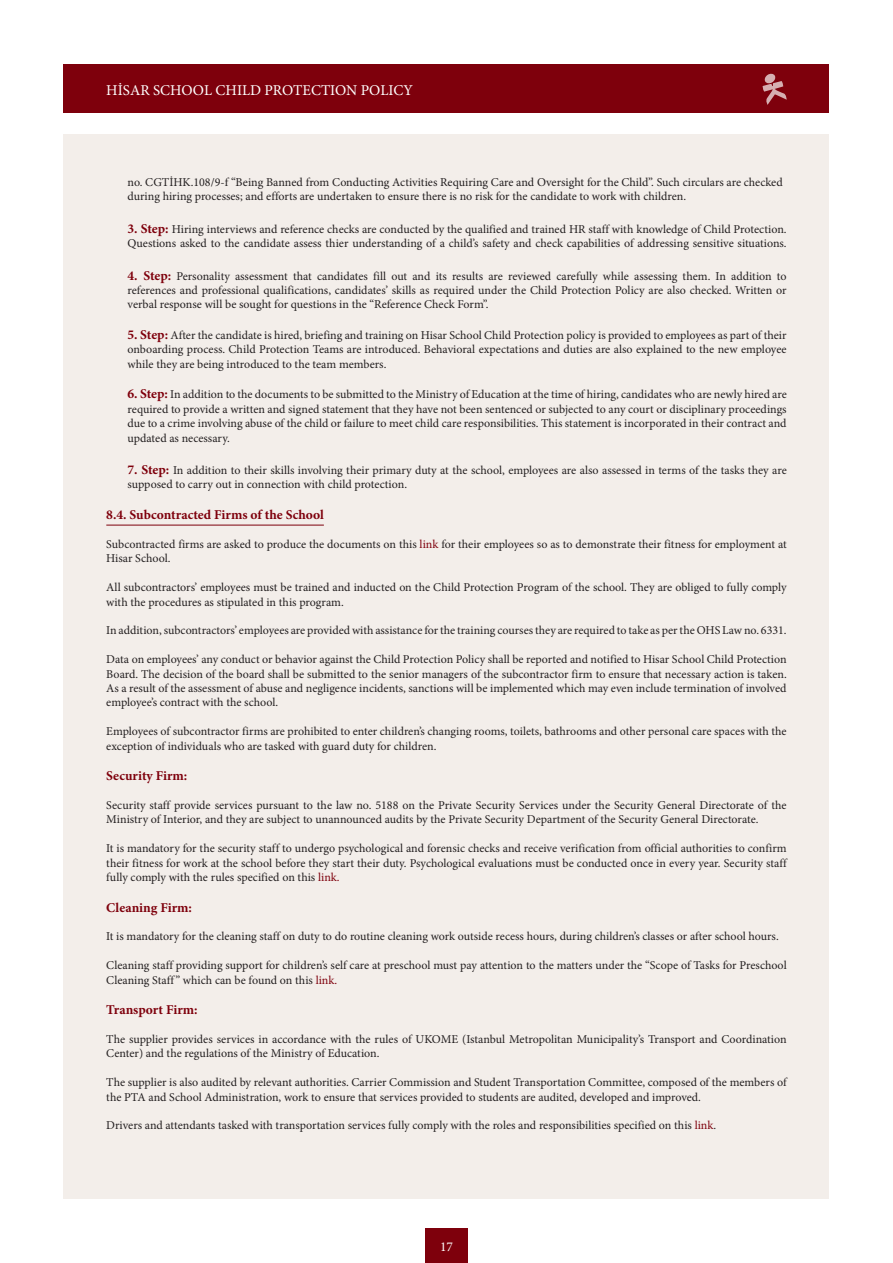
<style>
.page{position:relative;width:893px;height:1263px;background:#fff}
.page>*{position:absolute;margin:0;border:0;box-sizing:border-box;transform-origin:0 0}
.t1{font:15px "Minion Pro";color:#fff}
.t2{font:700 13.5px "Minion Pro";color:#7e000c}
.t3{font:13.5px "Minion Pro";color:#fff}
.t4{font:12px/14.4px "Minion Pro";color:#231f20}
.s1{font-weight:700;font-size:13.5px;color:#7e000c}
.s2{color:#7e000c}
</style>
<div class="page">
<div style="left:425px;top:1229px;width:43px;height:34px;background:#7e000c"></div>
<div style="left:64px;top:134px;width:765px;height:1065px;background:#f3eeea"></div>
<hr style="left:106px;top:525px;width:218px;height:1px;background:#7e000c">
<div style="left:64px;top:64px;width:765px;height:48px;background:#7e000c"></div>
<svg style="left:763px;top:73px;width:24px;height:32px"></svg>
<p class="t1" style="left:106px;top:80px;width:308px">HİSAR SCHOOL CHILD PROTECTION POLICY</p>
<p class="t4" style="left:128px;top:175px;width:657px">no. CGTİHK.108/9-f “Being Banned from Conducting Activities Requiring Care and Oversight for the Child”. Such circulars are checked</p>
<p class="t4" style="left:128px;top:189px;width:560px">during hiring processes; and efforts are undertaken to ensure there is no risk for the candidate to work with children.</p>
<p class="t4" style="left:128px;top:222px;width:661px"><span class="s1">3. Step:</span> Hiring interviews and reference checks are conducted by the qualified and trained HR staff with knowledge of Child Protection.</p>
<p class="t4" style="left:128px;top:236px;width:660px">Questions asked to the candidate assess thier understanding of a child’s safety and check capabilities of addressing sensitive situations.</p>
<p class="t4" style="left:128px;top:269px;width:661px"><span class="s1">4. Step:</span> Personality assessment that candidates fill out and its results are reviewed carefully while assessing them. In addition to</p>
<p class="t4" style="left:128px;top:283px;width:661px">references and professional qualifications, candidates’ skills as required under the Child Protection Policy are also checked. Written or</p>
<p class="t4" style="left:128px;top:297px;width:362px">verbal response will be sought for questions in the “Reference Check Form”.</p>
<p class="t4" style="left:128px;top:328px;width:661px"><span class="s1">5. Step:</span> After the candidate is hired, briefing and training on Hisar School Child Protection policy is provided to employees as part of their</p>
<p class="t4" style="left:128px;top:342px;width:660px">onboarding process. Child Protection Teams are introduced. Behavioral expectations and duties are also explained to the new employee</p>
<p class="t4" style="left:128px;top:357px;width:260px">while they are being introduced to the team members.</p>
<p class="t4" style="left:128px;top:387px;width:661px"><span class="s1">6. Step:</span> In addition to the documents to be submitted to the Ministry of Education at the time of hiring, candidates who are newly hired are</p>
<p class="t4" style="left:128px;top:402px;width:661px">required to provide a written and signed statement that they have not been sentenced or subjected to any court or disciplinary proceedings</p>
<p class="t4" style="left:128px;top:416px;width:661px">due to a crime involving abuse of the child or failure to meet child care responsibilities. This statement is incorporated in their contract and</p>
<p class="t4" style="left:128px;top:431px;width:104px">updated as necessary.</p>
<p class="t4" style="left:128px;top:463px;width:661px"><span class="s1">7. Step:</span> In addition to their skills involving their primary duty at the school, employees are also assessed in terms of the tasks they are</p>
<p class="t4" style="left:128px;top:477px;width:281px">supposed to carry out in connection with child protection.</p>
<p class="t2" style="left:106px;top:505px;width:219px">8.4. Subcontracted Firms of the School</p>
<p class="t4" style="left:106px;top:537px;width:682px">Subcontracted firms are asked to produce the documents on this <span class="s2">link</span> for their employees so as to demonstrate their fitness for employment at<br>Hisar School.</p>
<p class="t4" style="left:106px;top:580px;width:682px">All subcontractors’ employees must be trained and inducted on the Child Protection Program of the school. They are obliged to fully comply with the procedures as stipulated in this program.</p>
<p class="t4" style="left:106px;top:623px;width:682px">In addition, subcontractors’ employees are provided with assistance for the training courses they are required to take as per the OHS Law no. 6331.</p>
<p class="t4" style="left:106px;top:652px;width:682px;text-align:justify">Data on employees’ any conduct or behavior against the Child Protection Policy shall be reported and notified to Hisar School Child Protection Board. The decision of the board shall be submitted to the senior managers of the subcontractor firm to ensure that necessary action is taken.<br>As a result of the assessment of abuse and negligence incidents, sanctions will be implemented which may even include termination of involved employee’s contract with the school.</p>
<p class="t4" style="left:106px;top:724px;width:682px">Employees of subcontractor firms are prohibited to enter children’s changing rooms, toilets, bathrooms and other personal care spaces with the exception of individuals who are tasked with guard duty for children.</p>
<p class="t2" style="left:106px;top:766px;width:83px">Security Firm:</p>
<p class="t4" style="left:106px;top:798px;width:682px">Security staff provide services pursuant to the law no. 5188 on the Private Security Services under the Security General Directorate of the<br>Ministry of Interior, and they are subject to unannounced audits by the Private Security Department of the Security General Directorate.</p>
<p class="t4" style="left:106px;top:841px;width:682px;text-align:justify">It is mandatory for the security staff to undergo psychological and forensic checks and receive verification from official authorities to confirm their fitness for work at the school before they start their duty. Psychological evaluations must be conducted once in every year. Security staff fully comply with the rules specified on this <span class="s2">link.</span></p>
<p class="t2" style="left:106px;top:898px;width:87px">Cleaning Firm:</p>
<p class="t4" style="left:106px;top:929px;width:674px">It is mandatory for the cleaning staff on duty to do routine cleaning work outside recess hours, during children’s classes or after school hours.</p>
<p class="t4" style="left:106px;top:958px;width:682px">Cleaning staff providing support for children’s self care at preschool must pay attention to the matters under the “Scope of Tasks for Preschool<br>Cleaning Staff ” which can be found on this <span class="s2">link.</span></p>
<p class="t2" style="left:106px;top:1000px;width:93px">Transport Firm:</p>
<p class="t4" style="left:106px;top:1032px;width:682px">The supplier provides services in accordance with the rules of UKOME (Istanbul Metropolitan Municipality’s Transport and Coordination<br>Center) and the regulations of the Ministry of Education.</p>
<p class="t4" style="left:106px;top:1075px;width:682px">The supplier is also audited by relevant authorities. Carrier Commission and Student Transportation Committee, composed of the members of the PTA and School Administration, work to ensure that services provided to students are audited, developed and improved.</p>
<p class="t4" style="left:106px;top:1118px;width:611px">Drivers and attendants tasked with transportation services fully comply with the roles and responsibilities specified on this <span class="s2">link</span>.</p>
<p class="t3" style="left:440px;top:1237px;width:14px">17</p>
</div>
